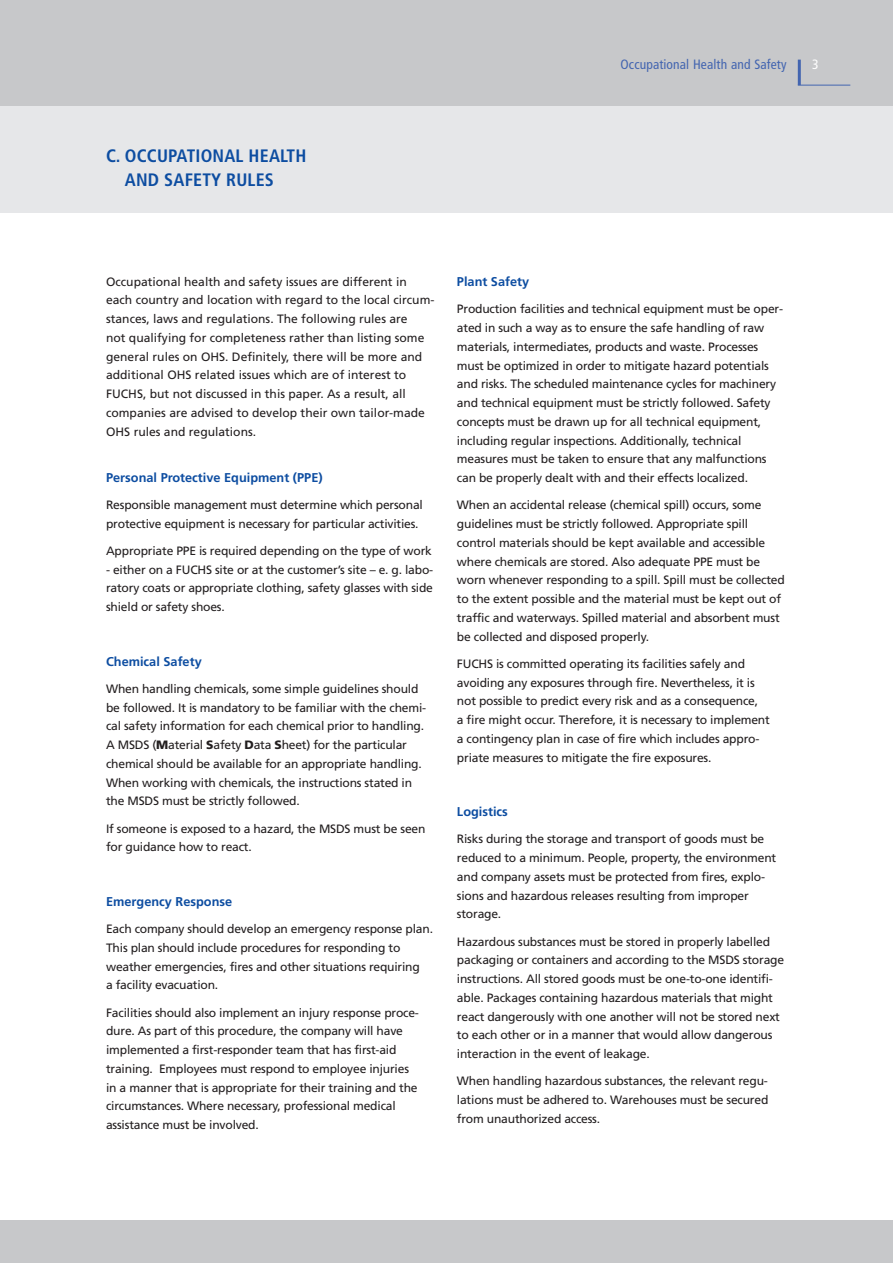
<style>
.page{position:relative;width:893px;height:1263px;background:#fff}
.page>*{position:absolute;margin:0;border:0;box-sizing:border-box;transform-origin:0 0}
.t1{font:700 condensed 18px/24px "Frutiger LT";letter-spacing:.01em;color:#0d4da1}
.t2{font:condensed 13.5px "Frutiger LT";letter-spacing:.01em;color:#4365b0}
.t3{font:condensed 13.5px "Frutiger LT";color:#fff}
.t4{font:700 12.75px "Frutiger LT";color:#0d4da1}
.t5{font:12.15px/18.8px "Frutiger LT";letter-spacing:-.015em;color:#231f20}
.s1{font-weight:900}
</style>
<div class="page">
<div style="left:0;top:1220px;width:893px;height:43px;background:#c7c8ca"></div>
<div style="left:0;top:0;width:893px;height:106px;background:#c7c8ca"></div>
<div style="left:0;top:106px;width:893px;height:107px;background:#e6e7e9"></div>
<hr style="left:798px;top:85px;width:52px;height:1px;background:#4365b0">
<hr style="left:798px;top:60px;width:3px;height:25px;background:#4365b0">
<h1 class="t1" style="left:125px;top:146px;width:183px;text-indent:-19px">C. OCCUPATIONAL HEALTH<br>AND SAFETY RULES</h1>
<p class="t2" style="left:620px;top:58px;width:167px">Occupational Health and Safety</p>
<p class="t3" style="left:812px;top:58px;width:8px">3</p>
<p class="t5" style="left:106px;top:272px;width:330px">Occupational health and safety issues are different in each country and location with regard to the local circum&shy;stances, laws and regulations. The following rules are<br>not qualifying for completeness rather than listing some general rules on OHS. Definitely, there will be more and additional OHS related issues which are of interest to FUCHS, but not discussed in this paper. As a result, all companies are advised to develop their own tailor-made OHS rules and regulations.</p>
<p class="t4" style="left:106px;top:472px;width:218px">Personal Protective Equipment (PPE)</p>
<p class="t5" style="left:106px;top:496px;width:318px">Responsible management must determine which personal protective equipment is necessary for particular activities.</p>
<p class="t5" style="left:106px;top:542px;width:327px">Appropriate PPE is required depending on the type of work</p>
<p class="t5" style="left:106px;top:560px;width:329px;text-align:justify">- either on a FUCHS site or at the customer’s site – e. g. labo&shy;ratory coats or appropriate clothing, safety glasses with side shield or safety shoes.</p>
<p class="t4" style="left:106px;top:656px;width:97px">Chemical Safety</p>
<p class="t5" style="left:106px;top:680px;width:322px">When handling chemicals, some simple guidelines should be followed. It is mandatory to be familiar with the chemi&shy;cal safety information for each chemical prior to handling.<br>A MSDS (<span class="s1">M</span>aterial <span class="s1">S</span>afety <span class="s1">D</span>ata <span class="s1">S</span>heet) for the particular chemical should be available for an appropriate handling.<br>When working with chemicals, the instructions stated in the MSDS must be strictly followed.</p>
<p class="t5" style="left:106px;top:820px;width:321px">If someone is exposed to a hazard, the MSDS must be seen for guidance how to react.</p>
<p class="t4" style="left:106px;top:896px;width:128px">Emergency Response</p>
<p class="t5" style="left:106px;top:920px;width:328px">Each company should develop an emergency response plan.<br>This plan should include procedures for responding to weather emergencies, fires and other situations requiring<br>a facility evacuation.</p>
<p class="t5" style="left:106px;top:1004px;width:314px">Facilities should also implement an injury response proce&shy;dure. As part of this procedure, the company will have implemented a first-responder team that has first-aid training. Employees must respond to employee injuries in a manner that is appropriate for their training and the circumstances. Where necessary, professional medical assistance must be involved.</p>
<p class="t4" style="left:457px;top:276px;width:74px">Plant Safety</p>
<p class="t5" style="left:457px;top:300px;width:328px">Production facilities and technical equipment must be oper&shy;ated in such a way as to ensure the safe handling of raw materials, intermediates, products and waste. Processes must be optimized in order to mitigate hazard potentials and risks. The scheduled maintenance cycles for machinery and technical equipment must be strictly followed. Safety concepts must be drawn up for all technical equipment, including regular inspections. Additionally, technical measures must be taken to ensure that any malfunctions can be properly dealt with and their effects localized.</p>
<p class="t5" style="left:457px;top:496px;width:329px">When an accidental release (chemical spill) occurs, some guidelines must be strictly followed. Appropriate spill control materials should be kept available and accessible where chemicals are stored. Also adequate PPE must be worn whenever responding to a spill. Spill must be collected to the extent possible and the material must be kept out of traffic and waterways. Spilled material and absorbent must be collected and disposed properly.</p>
<p class="t5" style="left:457px;top:655px;width:314px">FUCHS is committed operating its facilities safely and avoiding any exposures through fire. Nevertheless, it is not possible to predict every risk and as a consequence,<br>a fire might occur. Therefore, it is necessary to implement a contingency plan in case of fire which includes appro&shy;priate measures to mitigate the fire exposures.</p>
<p class="t4" style="left:457px;top:806px;width:52px">Logistics</p>
<p class="t5" style="left:457px;top:830px;width:321px">Risks during the storage and transport of goods must be reduced to a minimum. People, property, the environment and company assets must be protected from fires, explo&shy;sions and hazardous releases resulting from improper storage.</p>
<p class="t5" style="left:457px;top:932px;width:329px">Hazardous substances must be stored in properly labelled packaging or containers and according to the MSDS storage instructions. All stored goods must be one-to-one identifi&shy;able. Packages containing hazardous materials that might react dangerously with one another will not be stored next to each other or in a manner that would allow dangerous interaction in the event of leakage.</p>
<p class="t5" style="left:457px;top:1072px;width:313px;text-align:justify">When handling hazardous substances, the relevant regu&shy;lations must be adhered to. Warehouses must be secured from unauthorized access.</p>
</div>
